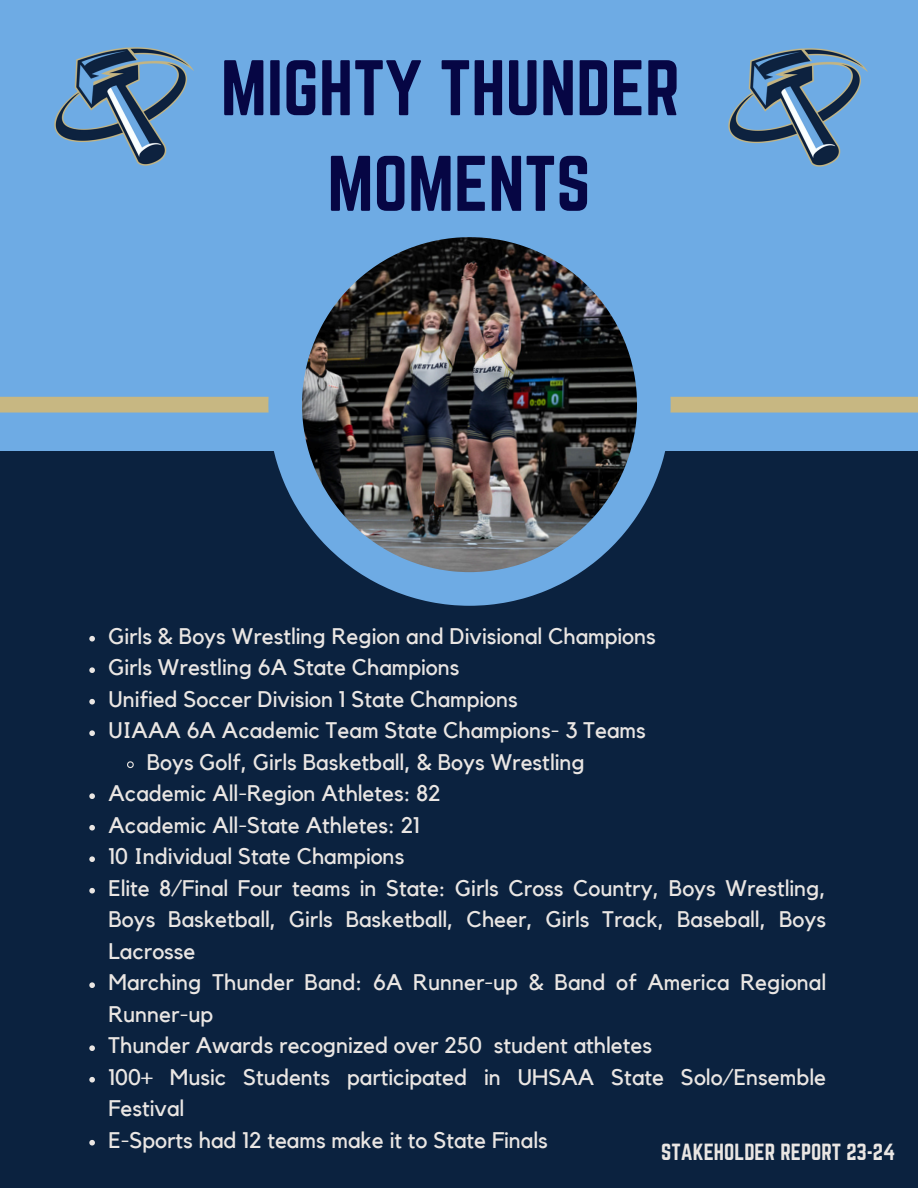
<style>
.page{position:relative;width:918px;height:1188px;background:#0b223f}
.page>*{position:absolute;margin:0;border:0;box-sizing:border-box;transform-origin:0 0}
.t1{font:68.7px/95.7px "Norwester";color:#060644;text-align:center}
.t2{font:22.5px/31.5px "Kollektif";color:#eae6e3}
.t3{font:20.4px "Norwester";color:#eae6e3}
</style>
<div class="page">
<div style="left:0;top:0;width:918px;height:451px;background:#6eabe4"></div>
<div style="left:0;top:397px;width:918px;height:16px;background:#c7b782"></div>
<svg style="left:268px;top:396px;width:403px;height:210px"></svg>
<img style="left:302px;top:237px;width:335px;height:335px">
<img style="left:55px;top:48px;width:138px;height:118px">
<svg style="left:89px;top:636px;width:6px;height:6px"></svg>
<svg style="left:89px;top:667px;width:6px;height:6px"></svg>
<svg style="left:89px;top:699px;width:6px;height:6px"></svg>
<svg style="left:89px;top:730px;width:6px;height:6px"></svg>
<svg style="left:127px;top:761px;width:7px;height:8px"></svg>
<svg style="left:89px;top:793px;width:6px;height:6px"></svg>
<svg style="left:89px;top:825px;width:6px;height:6px"></svg>
<svg style="left:89px;top:856px;width:6px;height:6px"></svg>
<svg style="left:89px;top:888px;width:6px;height:6px"></svg>
<svg style="left:89px;top:982px;width:6px;height:6px"></svg>
<svg style="left:89px;top:1045px;width:6px;height:6px"></svg>
<svg style="left:89px;top:1077px;width:6px;height:6px"></svg>
<svg style="left:89px;top:1140px;width:6px;height:6px"></svg>
<img style="left:729px;top:49px;width:138px;height:118px">
<p class="t1" style="left:221px;top:40px;width:461px">MIGHTY THUNDER<br>MOMENTS</p>
<p class="t2" style="left:108px;top:621px;width:549px">Girls &amp; Boys Wrestling Region and Divisional Champions</p>
<p class="t2" style="left:108px;top:653px;width:353px">Girls Wrestling 6A State Champions</p>
<p class="t2" style="left:108px;top:684px;width:411px">Unified Soccer Division 1 State Champions</p>
<p class="t2" style="left:108px;top:716px;width:539px">UIAAA 6A Academic Team State Champions- 3 Teams</p>
<p class="t2" style="left:147px;top:747px;width:440px">Boys Golf, Girls Basketball, &amp; Boys Wrestling</p>
<p class="t2" style="left:108px;top:779px;width:334px">Academic All-Region Athletes: 82</p>
<p class="t2" style="left:108px;top:810px;width:313px">Academic All-State Athletes: 21</p>
<p class="t2" style="left:108px;top:842px;width:297px">10 Individual State Champions</p>
<p class="t2" style="left:108px;top:873px;width:719px;text-align:justify">Elite 8/Final Four teams in State: Girls Cross Country, Boys Wrestling, Boys Basketball, Girls Basketball, Cheer, Girls Track, Baseball, Boys Lacrosse</p>
<p class="t2" style="left:108px;top:968px;width:719px">Marching Thunder Band: 6A Runner-up &amp; Band of America Regional<br>Runner-up</p>
<p class="t2" style="left:108px;top:1031px;width:545px">Thunder Awards recognized over 250 student athletes</p>
<p class="t2" style="left:108px;top:1062px;width:719px">100+ Music Students participated in UHSAA State Solo/Ensemble<br>Festival</p>
<p class="t2" style="left:108px;top:1125px;width:441px">E-Sports had 12 teams make it to State Finals</p>
<p class="t3" style="left:661px;top:1140px;width:236px">STAKEHOLDER REPORT 23-24</p>
</div>
